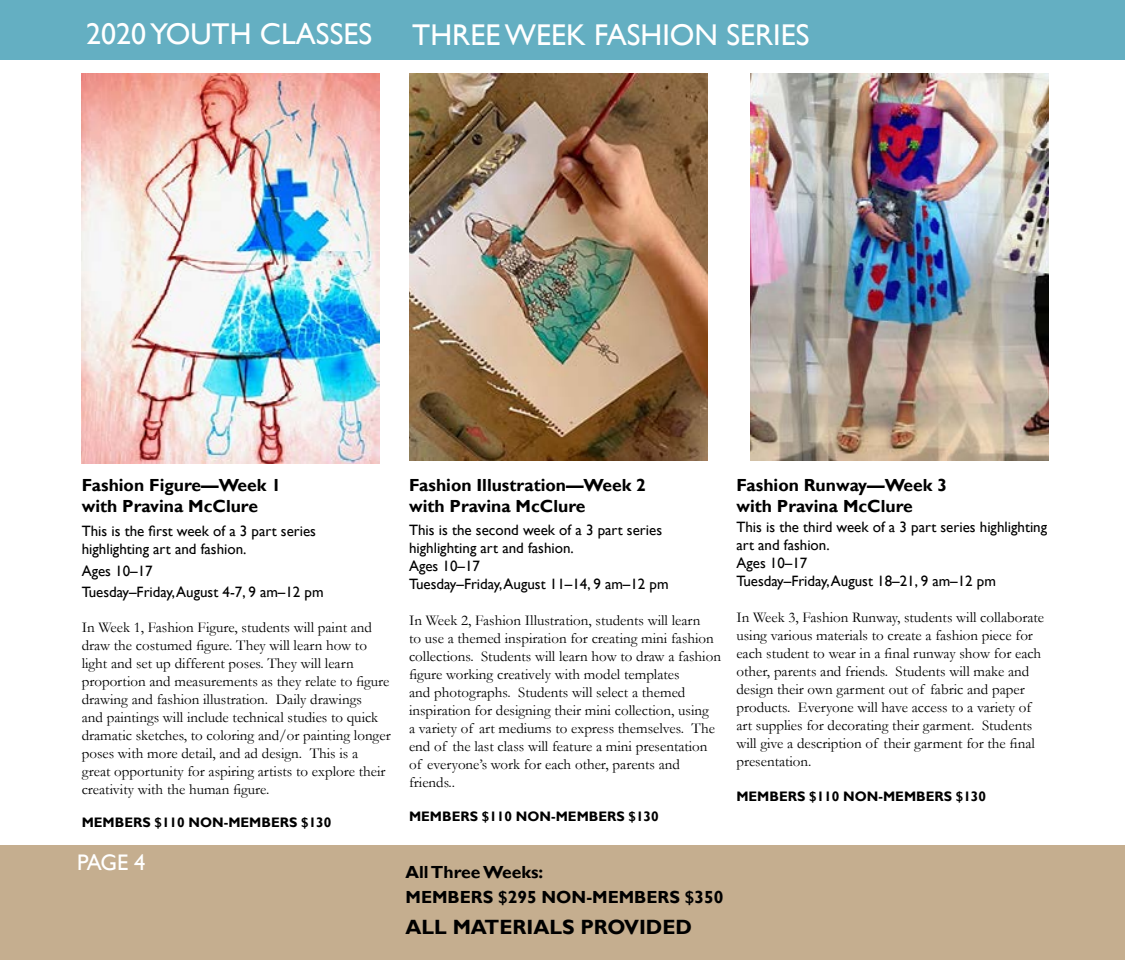
<style>
.page{position:relative;width:1125px;height:960px;background:#fff}
.page>*{position:absolute;margin:0;border:0;box-sizing:border-box;transform-origin:0 0}
.t1{font:30px "Gill Sans";color:#fff}
.t2{font:22.5px "Gill Sans";color:#fff}
.t3{font:700 20.62px "Gill Sans";color:#000}
.t4{font:700 17.5px/21px "Gill Sans";color:#000}
.t5{font:15px/18px "Garamond";color:#000}
.t6{font:15px/18px "Gill Sans";color:#000}
.t7{font:700 13.75px "Gill Sans";color:#000}
</style>
<div class="page">
<div style="left:0;top:0;width:1125px;height:60px;background:#64afc2"></div>
<div style="left:0;top:845px;width:1125px;height:115px;background:#c5ae8f"></div>
<img style="left:82px;top:73px;width:298px;height:390px">
<img style="left:409px;top:73px;width:298px;height:387px">
<img style="left:750px;top:73px;width:299px;height:387px">
<h1 class="t1" style="left:86px;top:16px;width:287px">2020 YOUTH CLASSES</h1>
<h1 class="t1" style="left:412px;top:17px;width:399px">THREE WEEK FASHION SERIES</h1>
<p class="t4" style="left:82px;top:475px;width:201px">Fashion Figure—Week 1 with Pravina McClure</p>
<p class="t6" style="left:82px;top:522px;width:236px">This is the first week of a 3 part series highlighting art and fashion.</p>
<p class="t6" style="left:82px;top:560px;width:243px;line-height:21.8px">Ages 10–17<br>Tuesday–Friday, August 4-7, 9 am–12 pm</p>
<p class="t5" style="left:82px;top:618px;width:311px">In Week 1, Fashion Figure, students will paint and draw the costumed figure. They will learn how to light and set up different poses. They will learn proportion and measurements as they relate to figure drawing and fashion illustration. Daily drawings<br>and paintings will include technical studies to quick dramatic sketches, to coloring and/or painting longer poses with more detail, and ad design. This is a<br>great opportunity for aspiring artists to explore their creativity with the human figure.</p>
<p class="t7" style="left:82px;top:814px;width:251px">MEMBERS $110 NON-MEMBERS $130</p>
<h2 class="t2" style="left:77px;top:849px;width:70px">PAGE 4</h2>
<p class="t4" style="left:409px;top:475px;width:238px">Fashion Illustration—Week 2 with Pravina McClure</p>
<p class="t6" style="left:409px;top:521px;width:261px">This is the second week of a 3 part series highlighting art and fashion.<br>Ages 10–17<br>Tuesday–Friday, August 11–14, 9 am–12 pm</p>
<p class="t5" style="left:409px;top:611px;width:313px">In Week 2, Fashion Illustration, students will learn<br>to use a themed inspiration for creating mini fashion collections. Students will learn how to draw a fashion figure working creatively with model templates<br>and photographs. Students will select a themed inspiration for designing their mini collection, using<br>a variety of art mediums to express themselves. The end of the last class will feature a mini presentation of everyone’s work for each other, parents and friends..</p>
<p class="t7" style="left:409px;top:808px;width:251px">MEMBERS $110 NON-MEMBERS $130</p>
<p class="t4" style="left:736px;top:475px;width:212px">Fashion Runway—Week 3 with Pravina McClure</p>
<p class="t6" style="left:736px;top:518px;width:312px">This is the third week of a 3 part series highlighting art and fashion.<br>Ages 10–17<br>Tuesday–Friday, August 18–21, 9 am–12 pm</p>
<p class="t5" style="left:736px;top:608px;width:309px">In Week 3, Fashion Runway, students will collaborate using various materials to create a fashion piece for each student to wear in a final runway show for each other, parents and friends. Students will make and design their own garment out of fabric and paper products. Everyone will have access to a variety of art supplies for decorating their garment. Students will give a description of their garment for the final presentation.</p>
<p class="t7" style="left:736px;top:788px;width:251px">MEMBERS $110 NON-MEMBERS $130</p>
<p class="t4" style="left:406px;top:860px;width:319px;line-height:24.8px">All Three Weeks:<br>MEMBERS $295 NON-MEMBERS $350</p>
<h3 class="t3" style="left:406px;top:914px;width:288px">ALL MATERIALS PROVIDED</h3>
</div>
